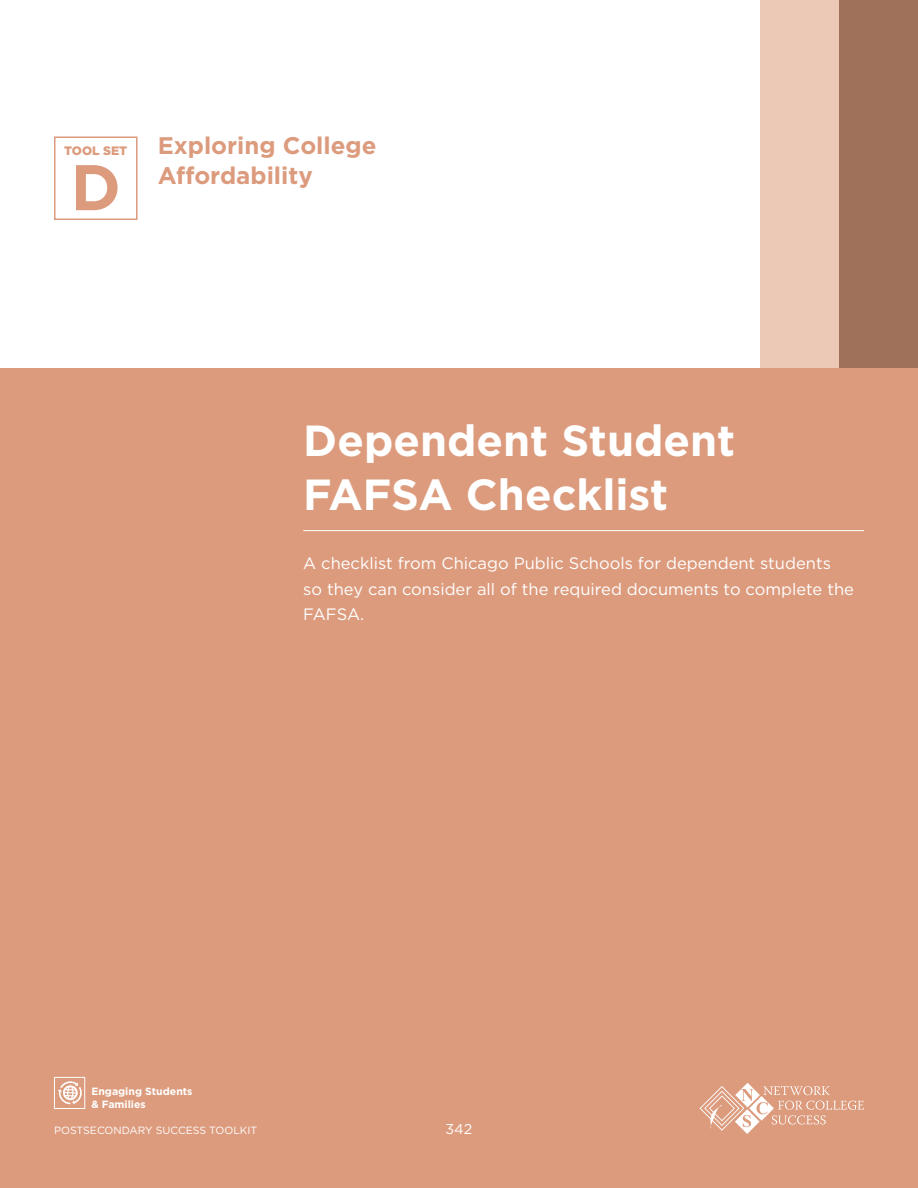
<style>
.page{position:relative;width:918px;height:1188px;background:#fff}
.page>*{position:absolute;margin:0;border:0;box-sizing:border-box;transform-origin:0 0}
.t1{font:700 64.35px "Gotham";color:#dc9b7d}
.t2{font:700 43.5px/54px "Gotham";color:#fff}
.t3{font:700 24px/30px "Gotham";color:#dc9b7d}
.t4{font:16.5px/25.5px "Gotham";color:#fff}
.t5{font:14.25px "Gotham";color:#fff}
.t6{font:900 12.3px "Gotham";color:#dc9b7d}
.t7{font:10.5px "Gotham";color:#fff}
.t8{font:700 10.5px/12.6px "Gotham";color:#fff}
</style>
<div class="page">
<div style="left:0;top:368px;width:918px;height:820px;background:#dc9b7d"></div>
<svg style="left:700px;top:1083px;width:164px;height:51px"></svg>
<svg style="left:57px;top:1081px;width:25px;height:24px"></svg>
<div style="left:54px;top:1077px;width:31px;height:32px;border:1px solid #fff"></div>
<div style="left:760px;top:0;width:79px;height:368px;background:#ecc9b6"></div>
<div style="left:839px;top:0;width:79px;height:368px;background:#9f715b"></div>
<div style="left:54px;top:136px;width:84px;height:84px;border:2px solid #dc9b7d"></div>
<hr style="left:303px;top:530px;width:561px;height:1px;background:#fff">
<p class="t6" style="left:64px;top:144px;width:65px">TOOL SET</p>
<h1 class="t1" style="left:71px;top:150px;width:52px">D</h1>
<h3 class="t3" style="left:158px;top:130px;width:220px">Exploring College<br>Affordability</h3>
<h2 class="t2" style="left:303px;top:413px;width:433px">Dependent Student<br>FAFSA Checklist</h2>
<p class="t4" style="left:303px;top:551px;width:552px">A checklist from Chicago Public Schools for dependent students<br>so they can consider all of the required documents to complete the<br>FAFSA.</p>
<p class="t8" style="left:91px;top:1085px;width:103px">Engaging Students &amp; Families</p>
<p class="t7" style="left:54px;top:1124px;width:205px">POSTSECONDARY SUCCESS TOOLKIT</p>
<p class="t5" style="left:446px;top:1121px;width:28px">342</p>
</div>
